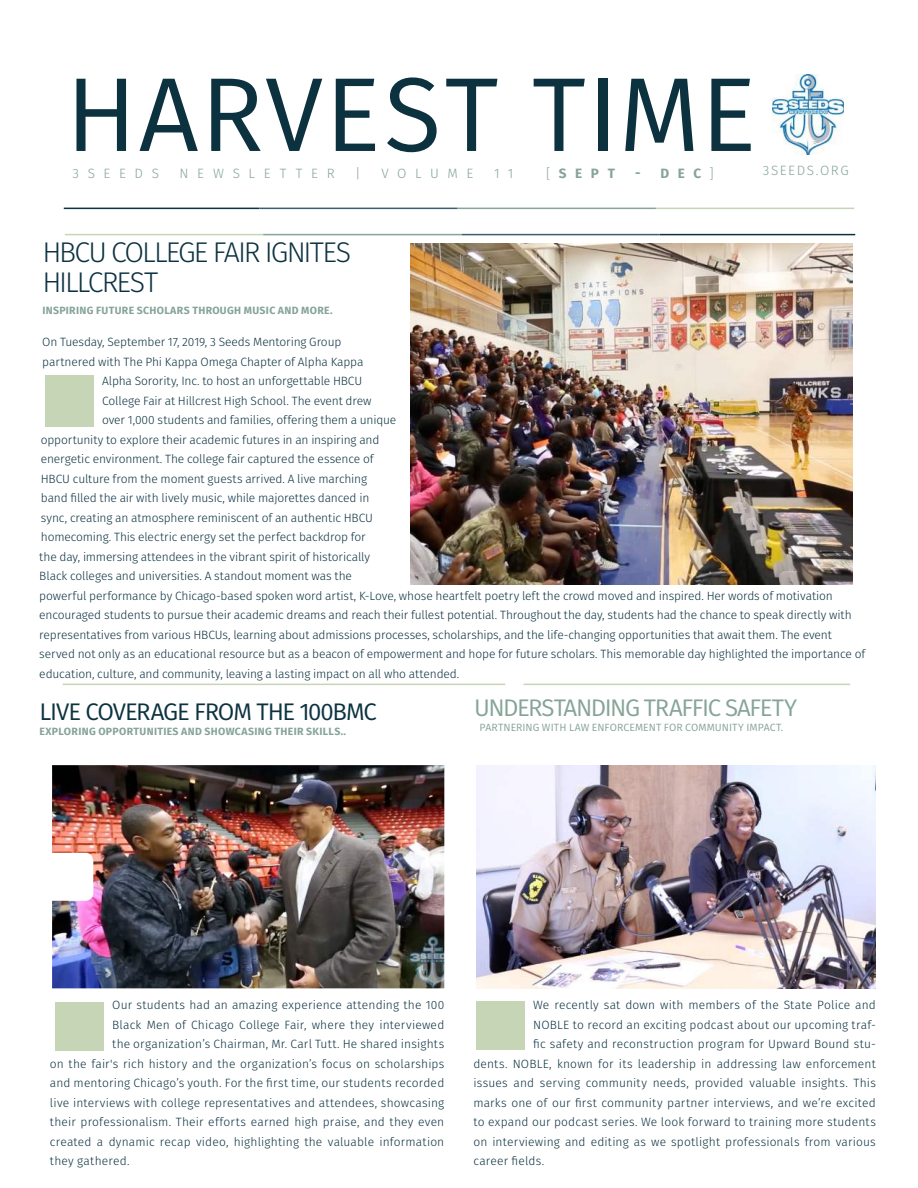
<style>
.page{position:relative;width:918px;height:1188px;background:#fff}
.page>*{position:absolute;margin:0;border:0;box-sizing:border-box;transform-origin:0 0}
.t1{font:105px "Fira Sans";letter-spacing:.015em;color:#0c3240}
.t2{font:300 28.5px/30px "Fira Sans";letter-spacing:-.065em;color:#0c3240}
.t3{font:24px "Fira Sans";letter-spacing:-.06em;color:#86a498}
.t4{font:24px "Fira Sans";letter-spacing:-.045em;color:#0c3240}
.t5{font:300 13.5px "Fira Sans";letter-spacing:.635em;color:#86a498}
.t6{font:700 13.5px "Fira Sans";letter-spacing:.64em;color:#86a498}
.t7{font:300 13.5px "Fira Sans";letter-spacing:.115em;color:#86a498}
.t8{font:300 12px "Fira Sans";color:#0c3240}
.t9{font:700 10.5px "Fira Sans";letter-spacing:.03em;color:#86a498}
.t10{font:10.5px "Fira Sans";letter-spacing:.005em;color:#86a498}
.s1{font-weight:300}
</style>
<div class="page">
<hr style="left:64px;top:208px;width:195px;height:1px;background:#0c3240">
<hr style="left:259px;top:208px;width:199px;height:1px;background:#3b5f6c">
<hr style="left:458px;top:208px;width:198px;height:1px;background:#86a498">
<hr style="left:656px;top:208px;width:198px;height:1px;background:#c7d5b7">
<hr style="left:660px;top:234px;width:195px;height:1px;background:#0c3240">
<hr style="left:461px;top:234px;width:199px;height:1px;background:#3b5f6c">
<hr style="left:263px;top:234px;width:198px;height:1px;background:#86a498">
<hr style="left:65px;top:234px;width:198px;height:1px;background:#c7d5b7">
<img style="left:410px;top:243px;width:443px;height:341px">
<img style="left:52px;top:765px;width:392px;height:223px">
<img style="left:476px;top:765px;width:400px;height:223px">
<img style="left:772px;top:75px;width:71px;height:79px">
<div style="left:45px;top:375px;width:49px;height:52px;background:#c7d5b7"></div>
<div style="left:55px;top:1002px;width:49px;height:49px;background:#c7d5b7"></div>
<div style="left:476px;top:1001px;width:49px;height:49px;background:#c7d5b7"></div>
<hr style="left:63px;top:684px;width:442px;height:1px;background:#c7d5b7">
<hr style="left:524px;top:684px;width:326px;height:1px;background:#c7d5b7">
<h1 class="t1" style="left:66px;top:41px;width:692px">HARVEST TIME</h1>
<p class="t5" style="left:73px;top:163px;width:88px">3SEEDS</p>
<p class="t5" style="left:180px;top:163px;width:157px">NEWSLETTER</p>
<p class="t5" style="left:355px;top:163px;width:7px">|</p>
<p class="t5" style="left:381px;top:163px;width:94px">VOLUME</p>
<p class="t5" style="left:494px;top:163px;width:21px">1 1</p>
<p class="t6" style="left:546px;top:163px;width:70px"><span class="s1">[</span>SEPT</p>
<p class="t6" style="left:635px;top:163px;width:80px">- DEC<span class="s1">]</span></p>
<p class="t7" style="left:763px;top:161px;width:88px">3SEEDS.ORG</p>
<h2 class="t2" style="left:42px;top:237px;width:310px">HBCU COLLEGE FAIR IGNITES<br>HILLCREST</h2>
<p class="t9" style="left:42px;top:303px;width:292px">INSPIRING FUTURE SCHOLARS THROUGH MUSIC AND MORE.</p>
<p class="t8" style="left:42px;top:334px;width:300px">On Tuesday, September 17, 2019, 3 Seeds Mentoring Group</p>
<p class="t8" style="left:42px;top:353px;width:323px">partnered with The Phi Kappa Omega Chapter of Alpha Kappa</p>
<p class="t8" style="left:102px;top:373px;width:262px">Alpha Sorority, Inc. to host an unforgettable HBCU</p>
<p class="t8" style="left:102px;top:392px;width:271px">College Fair at Hillcrest High School. The event drew</p>
<p class="t8" style="left:102px;top:412px;width:296px">over 1,000 students and families, offering them a unique</p>
<p class="t8" style="left:41px;top:431px;width:340px">opportunity to explore their academic futures in an inspiring and</p>
<p class="t8" style="left:41px;top:451px;width:334px">energetic environment. The college fair captured the essence of</p>
<p class="t8" style="left:41px;top:470px;width:328px">HBCU culture from the moment guests arrived. A live marching</p>
<p class="t8" style="left:41px;top:490px;width:330px">band filled the air with lively music, while majorettes danced in</p>
<p class="t8" style="left:41px;top:509px;width:334px">sync, creating an atmosphere reminiscent of an authentic HBCU</p>
<p class="t8" style="left:41px;top:529px;width:326px">homecoming. This electric energy set the perfect backdrop for</p>
<p class="t8" style="left:39px;top:548px;width:332px">the day, immersing attendees in the vibrant spirit of historically</p>
<p class="t8" style="left:39px;top:568px;width:314px">Black colleges and universities. A standout moment was the</p>
<p class="t8" style="left:39px;top:587px;width:795px">powerful performance by Chicago-based spoken word artist, K-Love, whose heartfelt poetry left the crowd moved and inspired. Her words of motivation</p>
<p class="t8" style="left:39px;top:607px;width:814px">encouraged students to pursue their academic dreams and reach their fullest potential. Throughout the day, students had the chance to speak directly with</p>
<p class="t8" style="left:39px;top:626px;width:794px">representatives from various HBCUs, learning about admissions processes, scholarships, and the life-changing opportunities that await them. The event</p>
<p class="t8" style="left:39px;top:646px;width:827px">served not only as an educational resource but as a beacon of empowerment and hope for future scholars. This memorable day highlighted the importance of</p>
<p class="t8" style="left:39px;top:665px;width:422px">education, culture, and community, leaving a lasting impact on all who attended.</p>
<h3 class="t4" style="left:39px;top:695px;width:339px">LIVE COVERAGE FROM THE 100BMC</h3>
<p class="t9" style="left:39px;top:724px;width:308px">EXPLORING OPPORTUNITIES AND SHOWCASING THEIR SKILLS..</p>
<h3 class="t3" style="left:474px;top:690px;width:325px">UNDERSTANDING TRAFFIC SAFETY</h3>
<p class="t10" style="left:479px;top:719px;width:305px">PARTNERING WITH LAW ENFORCEMENT FOR COMMUNITY IMPACT.</p>
<p class="t8" style="left:112px;top:996px;width:334px">Our students had an amazing experience attending the 100</p>
<p class="t8" style="left:112px;top:1016px;width:334px">Black Men of Chicago College Fair, where they interviewed</p>
<p class="t8" style="left:112px;top:1035px;width:334px">the organization’s Chairman, Mr. Carl Tutt. He shared insights</p>
<p class="t8" style="left:50px;top:1055px;width:396px">on the fair's rich history and the organization’s focus on scholarships</p>
<p class="t8" style="left:50px;top:1074px;width:396px">and mentoring Chicago’s youth. For the first time, our students recorded</p>
<p class="t8" style="left:50px;top:1094px;width:396px">live interviews with college representatives and attendees, showcasing</p>
<p class="t8" style="left:50px;top:1113px;width:396px">their professionalism. Their efforts earned high praise, and they even</p>
<p class="t8" style="left:50px;top:1133px;width:396px">created a dynamic recap video, highlighting the valuable information</p>
<p class="t8" style="left:50px;top:1152px;width:81px">they gathered.</p>
<p class="t8" style="left:533px;top:996px;width:344px">We recently sat down with members of the State Police and</p>
<p class="t8" style="left:533px;top:1016px;width:344px">NOBLE to record an exciting podcast about our upcoming traf-</p>
<p class="t8" style="left:533px;top:1035px;width:344px">fic safety and reconstruction program for Upward Bound stu-</p>
<p class="t8" style="left:473px;top:1055px;width:404px">dents. NOBLE, known for its leadership in addressing law enforcement</p>
<p class="t8" style="left:473px;top:1074px;width:404px">issues and serving community needs, provided valuable insights. This</p>
<p class="t8" style="left:473px;top:1094px;width:404px">marks one of our first community partner interviews, and we’re excited</p>
<p class="t8" style="left:473px;top:1113px;width:404px">to expand our podcast series. We look forward to training more students</p>
<p class="t8" style="left:473px;top:1133px;width:404px">on interviewing and editing as we spotlight professionals from various</p>
<p class="t8" style="left:473px;top:1152px;width:72px">career fields.</p>
</div>
